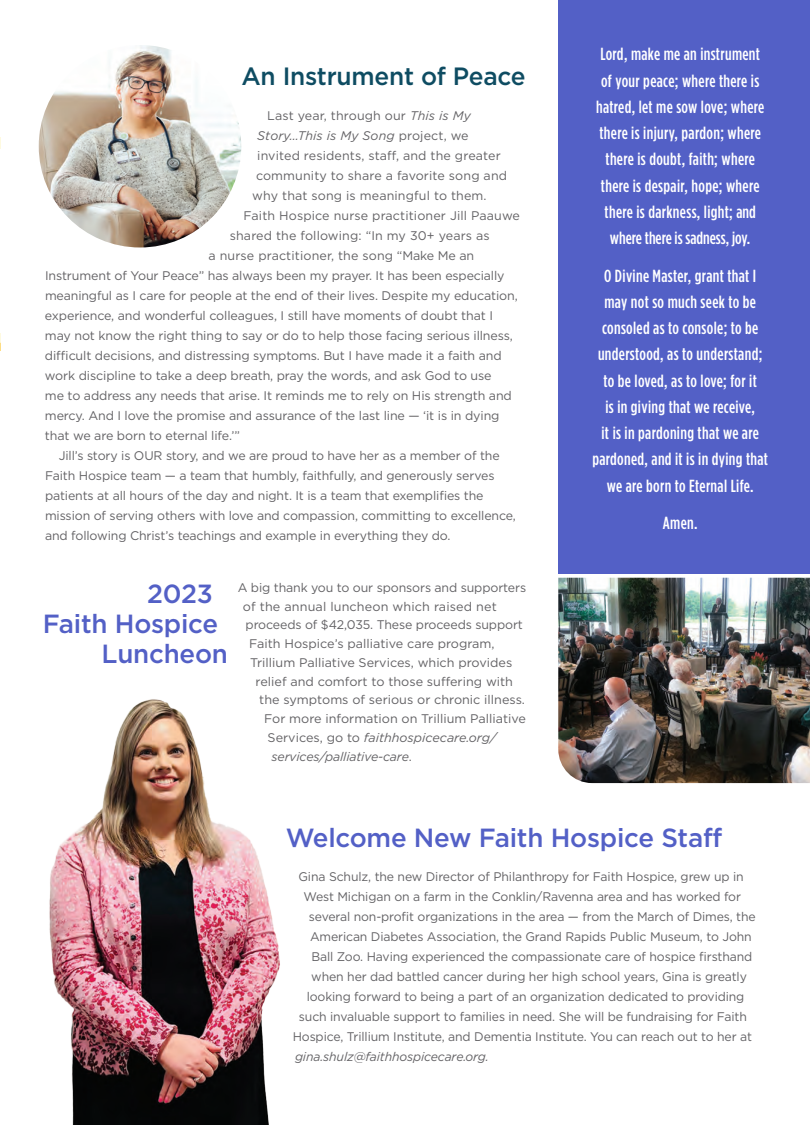
<style>
.page{position:relative;width:810px;height:1125px;background:#fff}
.page>*{position:absolute;margin:0;border:0;box-sizing:border-box;transform-origin:0 0}
.t1{font:500 26.25px "Gotham";letter-spacing:-.01em;color:#5360c6}
.t2{font:500 25px "Gotham";letter-spacing:-.01em;color:#0e4c62}
.Helvetica_Paragraph_Style{font:500 17.5px/26.2px "Gotham Condensed";letter-spacing:.02em;color:#fff;text-align:center}
.t3{font:12.5px/20px "Gotham";letter-spacing:-.01em;color:#636265}
.t4{font:12.5px "Gotham";letter-spacing:.01em;color:#636265}
.t5{font:italic 12.5px "Gotham";letter-spacing:-.01em;color:#636265}
.t6{font:italic 12.5px "Gotham";letter-spacing:.01em;color:#636265}
.s1{font-style:italic}
.s2{font-style:normal}
</style>
<div class="page">
<div style="left:558px;top:0;width:252px;height:574px;background:#5360c6"></div>
<svg style="left:0;top:334px;width:1px;height:17px"></svg>
<img style="left:39px;top:45px;width:202px;height:203px;border-radius:101px">
<img style="left:49px;top:699px;width:231px;height:426px">
<img style="left:558px;top:578px;width:252px;height:205px">
<p class="t2" style="left:242px;top:60px;width:286px">An Instrument of Peace</p>
<p class="t4" style="left:267px;top:107px;width:205px">Last year, through our <span class="s1">This is My</span></p>
<p class="t6" style="left:257px;top:127px;width:213px">Story…This is My Song <span class="s2">project, we</span></p>
<p class="t4" style="left:257px;top:147px;width:245px">invited residents, staff, and the greater</p>
<p class="t4" style="left:256px;top:167px;width:253px">community to share a favorite song and</p>
<p class="t4" style="left:252px;top:187px;width:236px">why that song is meaningful to them.</p>
<p class="t4" style="left:244px;top:207px;width:278px">Faith Hospice nurse practitioner Jill Paauwe</p>
<p class="t4" style="left:230px;top:227px;width:261px">shared the following: “In my 30+ years as</p>
<p class="t4" style="left:209px;top:247px;width:267px">a nurse practitioner, the song “Make Me an</p>
<p class="t3" style="left:45px;top:265px;width:474px">Instrument of Your Peace” has always been my prayer. It has been especially meaningful as I care for people at the end of their lives. Despite my education, experience, and wonderful colleagues, I still have moments of doubt that I may not know the right thing to say or do to help those facing serious illness, difficult decisions, and distressing symptoms. But I have made it a faith and work discipline to take a deep breath, pray the words, and ask God to use<br>me to address any needs that arise. It reminds me to rely on His strength and mercy. And I love the promise and assurance of the last line — ‘it is in dying that we are born to eternal life.’”</p>
<p class="t3" style="left:45px;top:445px;width:472px;text-indent:14px">Jill’s story is OUR story, and we are proud to have her as a member of the Faith Hospice team — a team that humbly, faithfully, and generously serves patients at all hours of the day and night. It is a team that exemplifies the mission of serving others with love and compassion, committing to excellence, and following Christ’s teachings and example in everything they do.</p>
<p class="t1" style="left:147px;top:576px;width:67px">2023</p>
<p class="t1" style="left:43px;top:606px;width:177px">Faith Hospice</p>
<p class="t1" style="left:102px;top:636px;width:128px">Luncheon</p>
<p class="t3" style="left:238px;top:577px;width:290px">A big thank you to our sponsors and supporters</p>
<p class="t4" style="left:243px;top:598px;width:256px">of the annual luncheon which raised net</p>
<p class="t3" style="left:246px;top:615px;width:279px">proceeds of $42,035. These proceeds support</p>
<p class="t3" style="left:249px;top:633px;width:247px">Faith Hospice’s palliative care program,</p>
<p class="t3" style="left:250px;top:652px;width:264px">Trillium Palliative Services, which provides</p>
<p class="t3" style="left:256px;top:671px;width:259px">relief and comfort to those suffering with</p>
<p class="t3" style="left:259px;top:690px;width:267px">the symptoms of serious or chronic illness.</p>
<p class="t3" style="left:264px;top:708px;width:263px">For more information on Trillium Palliative</p>
<p class="t5" style="left:268px;top:729px;width:231px"><span class="s2">Services, go to</span> faithhospicecare.org/</p>
<p class="t5" style="left:272px;top:748px;width:142px">services/palliative-care<span class="s2">.</span></p>
<p class="Helvetica_Paragraph_Style" style="left:596px;top:41px;width:170px">Lord, make me an instrument of your peace; where there is hatred, let me sow love; where there is injury, pardon; where there is doubt, faith; where there is despair, hope; where there is darkness, light; and where there is sadness, joy.</p>
<p class="Helvetica_Paragraph_Style" style="left:592px;top:262px;width:177px">O Divine Master, grant that I may not so much seek to be consoled as to console; to be understood, as to understand; to be loved, as to love; for it<br>is in giving that we receive,<br>it is in pardoning that we are pardoned, and it is in dying that we are born to Eternal Life.</p>
<p class="Helvetica_Paragraph_Style" style="left:663px;top:510px;width:36px">Amen.</p>
<p class="t1" style="left:286px;top:821px;width:438px">Welcome New Faith Hospice Staff</p>
<p class="t3" style="left:298px;top:866px;width:447px">Gina Schulz, the new Director of Philanthropy for Faith Hospice, grew up in</p>
<p class="t3" style="left:303px;top:886px;width:439px">West Michigan on a farm in the Conklin/Ravenna area and has worked for</p>
<p class="t3" style="left:309px;top:906px;width:448px">several non-profit organizations in the area — from the March of Dimes, the</p>
<p class="t3" style="left:310px;top:926px;width:443px">American Diabetes Association, the Grand Rapids Public Museum, to John</p>
<p class="t3" style="left:311px;top:946px;width:442px">Ball Zoo. Having experienced the compassionate care of hospice firsthand</p>
<p class="t3" style="left:311px;top:966px;width:437px">when her dad battled cancer during her high school years, Gina is greatly</p>
<p class="t3" style="left:307px;top:986px;width:439px">looking forward to being a part of an organization dedicated to providing</p>
<p class="t3" style="left:299px;top:1006px;width:449px">such invaluable support to families in need. She will be fundraising for Faith</p>
<p class="t3" style="left:293px;top:1026px;width:461px">Hospice, Trillium Institute, and Dementia Institute. You can reach out to her at</p>
<p class="t5" style="left:295px;top:1049px;width:195px">gina.shulz@faithhospicecare.org.</p>
</div>
